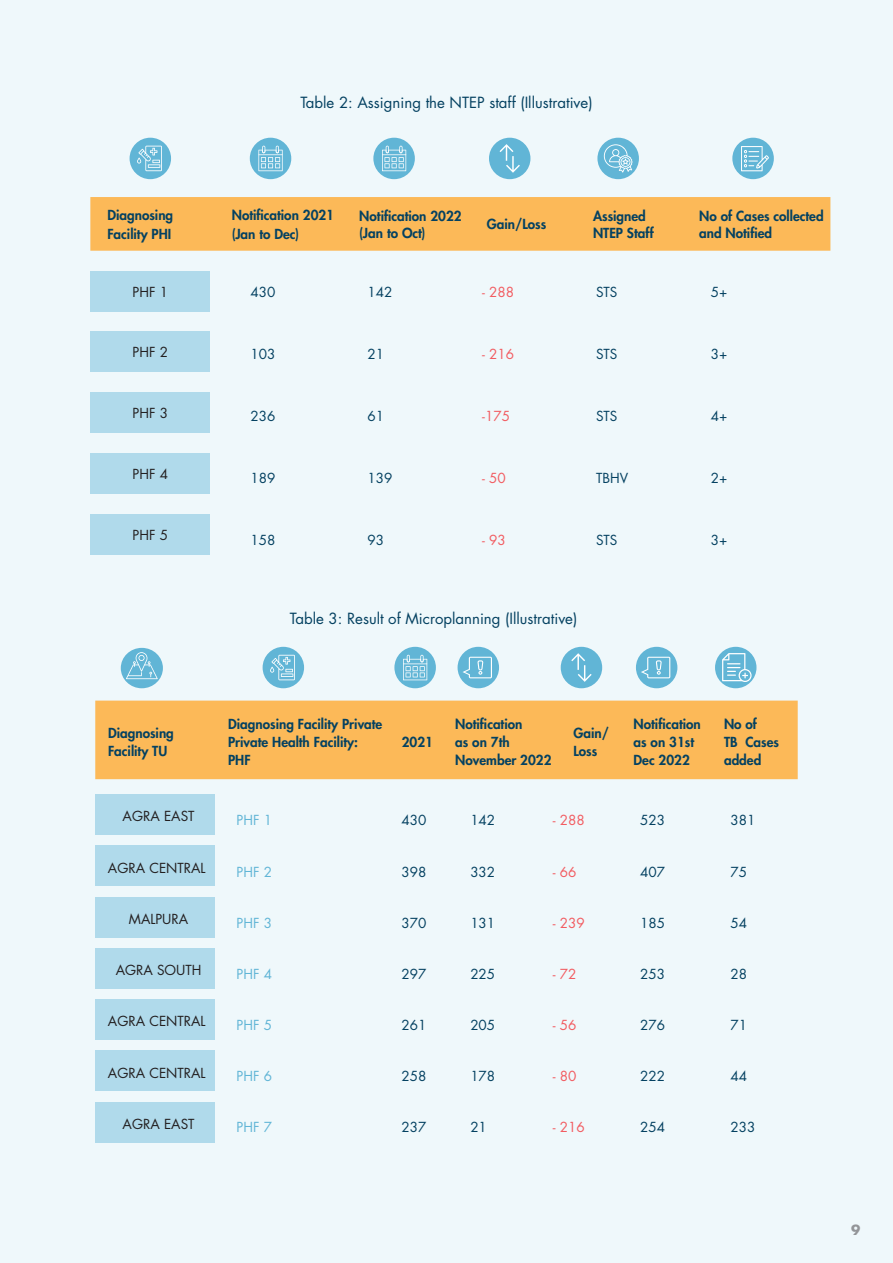
<style>
.page{position:relative;width:893px;height:1263px;background:#eff8fb}
.page>*{position:absolute;margin:0;border:0;box-sizing:border-box;transform-origin:0 0}
.t1{font:15px "Futura Std";color:#044161}
.t2{font:800 13.5px/18px "Futura Std";color:#044161}
.t3{font:13.5px "Futura Std";color:#044161}
.t4{font:13.5px "Futura Std";color:#231f20}
.t5{font:13.5px "Futura Std";color:#f25c61}
.t6{font:13.5px "Futura Std";color:#61b5d6}
.t7{font:700 13.5px "Futura Std";color:#939598}
</style>
<div class="page">
<div style="left:90px;top:197px;width:740px;height:54px;background:#fcb958"></div>
<div style="left:90px;top:271px;width:120px;height:40px;background:#b0daeb"></div>
<div style="left:90px;top:332px;width:120px;height:40px;background:#b0daeb"></div>
<div style="left:90px;top:392px;width:120px;height:41px;background:#b0daeb"></div>
<div style="left:90px;top:453px;width:120px;height:41px;background:#b0daeb"></div>
<div style="left:90px;top:514px;width:120px;height:40px;background:#b0daeb"></div>
<div style="left:250px;top:138px;width:41px;height:41px;background:#61b5d6;border-radius:50%"></div>
<svg style="left:258px;top:146px;width:25px;height:25px"></svg>
<div style="left:373px;top:138px;width:42px;height:41px;background:#61b5d6;border-radius:50%"></div>
<svg style="left:382px;top:146px;width:24px;height:25px"></svg>
<div style="left:489px;top:138px;width:41px;height:41px;background:#61b5d6;border-radius:50%"></div>
<svg style="left:499px;top:144px;width:21px;height:29px"></svg>
<div style="left:732px;top:138px;width:42px;height:41px;background:#61b5d6;border-radius:50%"></div>
<svg style="left:741px;top:146px;width:28px;height:25px"></svg>
<div style="left:597px;top:138px;width:42px;height:41px;background:#61b5d6;border-radius:50%"></div>
<svg style="left:604px;top:144px;width:29px;height:29px"></svg>
<div style="left:130px;top:138px;width:41px;height:41px;background:#61b5d6;border-radius:50%"></div>
<svg style="left:137px;top:146px;width:25px;height:25px"></svg>
<div style="left:394px;top:647px;width:42px;height:41px;background:#61b5d6;border-radius:50%"></div>
<svg style="left:403px;top:655px;width:24px;height:25px"></svg>
<div style="left:561px;top:647px;width:41px;height:41px;background:#61b5d6;border-radius:50%"></div>
<svg style="left:571px;top:653px;width:21px;height:29px"></svg>
<div style="left:263px;top:647px;width:41px;height:41px;background:#61b5d6;border-radius:50%"></div>
<svg style="left:270px;top:655px;width:25px;height:25px"></svg>
<div style="left:95px;top:701px;width:703px;height:78px;background:#fcb958"></div>
<div style="left:121px;top:648px;width:42px;height:40px;background:#61b5d6;border-radius:50%"></div>
<svg style="left:126px;top:652px;width:32px;height:27px"></svg>
<div style="left:458px;top:647px;width:41px;height:41px;background:#61b5d6;border-radius:50%"></div>
<svg style="left:462px;top:657px;width:30px;height:21px"></svg>
<div style="left:636px;top:647px;width:41px;height:41px;background:#61b5d6;border-radius:50%"></div>
<svg style="left:641px;top:657px;width:29px;height:21px"></svg>
<div style="left:715px;top:647px;width:41px;height:41px;background:#61b5d6;border-radius:50%"></div>
<svg style="left:722px;top:653px;width:30px;height:29px"></svg>
<div style="left:95px;top:794px;width:120px;height:41px;background:#b0daeb"></div>
<div style="left:95px;top:1102px;width:120px;height:40px;background:#b0daeb"></div>
<div style="left:95px;top:846px;width:120px;height:40px;background:#b0daeb"></div>
<div style="left:95px;top:999px;width:120px;height:41px;background:#b0daeb"></div>
<div style="left:95px;top:1051px;width:120px;height:40px;background:#b0daeb"></div>
<div style="left:95px;top:897px;width:120px;height:40px;background:#b0daeb"></div>
<div style="left:95px;top:948px;width:120px;height:40px;background:#b0daeb"></div>
<p class="t1" style="left:300px;top:93px;width:294px">Table 2: Assigning the NTEP staff (Illustrative)</p>
<p class="t2" style="left:107px;top:205px;width:67px;line-height:19.2px">Diagnosing<br>Facility PHI</p>
<p class="t2" style="left:232px;top:205px;width:104px;line-height:19.2px">Notification 2021 (Jan to Dec)</p>
<p class="t2" style="left:359px;top:207px;width:104px;line-height:17.5px">Notification 2022 (Jan to Oct)</p>
<p class="t2" style="left:487px;top:215px;width:61px">Gain/Loss</p>
<p class="t2" style="left:593px;top:207px;width:62px;line-height:17.5px">Assigned<br>NTEP Staff</p>
<p class="t2" style="left:699px;top:207px;width:126px;line-height:17.5px">No of Cases collected and Notified</p>
<p class="t4" style="left:133px;top:283px;width:37px">PHF 1</p>
<p class="t3" style="left:250px;top:283px;width:26px">430</p>
<p class="t3" style="left:367px;top:283px;width:26px">142</p>
<p class="t5" style="left:482px;top:283px;width:33px">- 288</p>
<p class="t3" style="left:596px;top:283px;width:23px">STS</p>
<p class="t3" style="left:711px;top:283px;width:18px">5+</p>
<p class="t4" style="left:133px;top:344px;width:37px">PHF 2</p>
<p class="t3" style="left:250px;top:345px;width:26px">103</p>
<p class="t3" style="left:367px;top:345px;width:18px">21</p>
<p class="t5" style="left:482px;top:345px;width:33px">- 216</p>
<p class="t3" style="left:596px;top:345px;width:23px">STS</p>
<p class="t3" style="left:711px;top:345px;width:18px">3+</p>
<p class="t4" style="left:133px;top:405px;width:37px">PHF 3</p>
<p class="t3" style="left:250px;top:407px;width:26px">236</p>
<p class="t3" style="left:367px;top:407px;width:18px">61</p>
<p class="t5" style="left:482px;top:407px;width:29px">-175</p>
<p class="t3" style="left:596px;top:407px;width:23px">STS</p>
<p class="t3" style="left:711px;top:407px;width:18px">4+</p>
<p class="t4" style="left:133px;top:465px;width:37px">PHF 4</p>
<p class="t3" style="left:250px;top:470px;width:26px">189</p>
<p class="t3" style="left:367px;top:470px;width:26px">139</p>
<p class="t5" style="left:482px;top:470px;width:25px">- 50</p>
<p class="t3" style="left:596px;top:470px;width:34px">TBHV</p>
<p class="t3" style="left:711px;top:470px;width:18px">2+</p>
<p class="t4" style="left:133px;top:526px;width:37px">PHF 5</p>
<p class="t3" style="left:250px;top:532px;width:26px">158</p>
<p class="t3" style="left:367px;top:532px;width:18px">93</p>
<p class="t5" style="left:482px;top:532px;width:25px">- 93</p>
<p class="t3" style="left:596px;top:532px;width:23px">STS</p>
<p class="t3" style="left:711px;top:532px;width:18px">3+</p>
<p class="t1" style="left:290px;top:609px;width:289px">Table 3: Result of Microplanning (Illustrative)</p>
<p class="t2" style="left:108px;top:724px;width:67px">Diagnosing<br>Facility TU</p>
<p class="t2" style="left:228px;top:715px;width:156px">Diagnosing Facility Private</p>
<p class="t2" style="left:228px;top:733px;width:131px">Private Health Facility:<br>PHF</p>
<p class="t2" style="left:402px;top:733px;width:33px">2021</p>
<p class="t2" style="left:455px;top:715px;width:98px">Notification<br>as on 7th<br>November 2022</p>
<p class="t2" style="left:573px;top:724px;width:37px">Gain/<br>Loss</p>
<p class="t2" style="left:634px;top:715px;width:69px">Notification as on 31st<br>Dec 2022</p>
<p class="t2" style="left:724px;top:715px;width:56px">No of<br>TB Cases added</p>
<p class="t4" style="left:123px;top:808px;width:73px">AGRA EAST</p>
<p class="t6" style="left:237px;top:812px;width:37px">PHF 1</p>
<p class="t3" style="left:401px;top:812px;width:26px">430</p>
<p class="t3" style="left:470px;top:812px;width:26px">142</p>
<p class="t5" style="left:553px;top:812px;width:33px">- 288</p>
<p class="t3" style="left:640px;top:812px;width:26px">523</p>
<p class="t3" style="left:731px;top:812px;width:26px">381</p>
<p class="t4" style="left:108px;top:859px;width:99px">AGRA CENTRAL</p>
<p class="t6" style="left:237px;top:863px;width:37px">PHF 2</p>
<p class="t3" style="left:401px;top:863px;width:26px">398</p>
<p class="t3" style="left:470px;top:863px;width:26px">332</p>
<p class="t5" style="left:553px;top:863px;width:25px">- 66</p>
<p class="t3" style="left:640px;top:863px;width:26px">407</p>
<p class="t3" style="left:731px;top:863px;width:18px">75</p>
<p class="t4" style="left:129px;top:910px;width:61px">MALPURA</p>
<p class="t6" style="left:237px;top:914px;width:37px">PHF 3</p>
<p class="t3" style="left:401px;top:914px;width:26px">370</p>
<p class="t3" style="left:470px;top:914px;width:26px">131</p>
<p class="t5" style="left:553px;top:914px;width:33px">- 239</p>
<p class="t3" style="left:640px;top:914px;width:26px">185</p>
<p class="t3" style="left:731px;top:914px;width:18px">54</p>
<p class="t4" style="left:116px;top:961px;width:87px">AGRA SOUTH</p>
<p class="t6" style="left:237px;top:965px;width:37px">PHF 4</p>
<p class="t3" style="left:401px;top:965px;width:26px">297</p>
<p class="t3" style="left:470px;top:965px;width:26px">225</p>
<p class="t5" style="left:553px;top:965px;width:25px">- 72</p>
<p class="t3" style="left:640px;top:965px;width:26px">253</p>
<p class="t3" style="left:731px;top:965px;width:18px">28</p>
<p class="t4" style="left:108px;top:1013px;width:99px">AGRA CENTRAL</p>
<p class="t6" style="left:237px;top:1016px;width:37px">PHF 5</p>
<p class="t3" style="left:401px;top:1016px;width:26px">261</p>
<p class="t3" style="left:470px;top:1016px;width:26px">205</p>
<p class="t5" style="left:553px;top:1016px;width:25px">- 56</p>
<p class="t3" style="left:640px;top:1016px;width:26px">276</p>
<p class="t3" style="left:731px;top:1016px;width:18px">71</p>
<p class="t4" style="left:108px;top:1064px;width:99px">AGRA CENTRAL</p>
<p class="t6" style="left:237px;top:1067px;width:37px">PHF 6</p>
<p class="t3" style="left:401px;top:1067px;width:26px">258</p>
<p class="t3" style="left:470px;top:1067px;width:26px">178</p>
<p class="t5" style="left:553px;top:1067px;width:25px">- 80</p>
<p class="t3" style="left:640px;top:1067px;width:26px">222</p>
<p class="t3" style="left:731px;top:1067px;width:18px">44</p>
<p class="t4" style="left:123px;top:1115px;width:73px">AGRA EAST</p>
<p class="t6" style="left:237px;top:1118px;width:37px">PHF 7</p>
<p class="t3" style="left:401px;top:1118px;width:26px">237</p>
<p class="t3" style="left:470px;top:1118px;width:18px">21</p>
<p class="t5" style="left:553px;top:1118px;width:33px">- 216</p>
<p class="t3" style="left:640px;top:1118px;width:26px">254</p>
<p class="t3" style="left:731px;top:1118px;width:26px">233</p>
<p class="t7" style="left:851px;top:1221px;width:11px">9</p>
</div>
